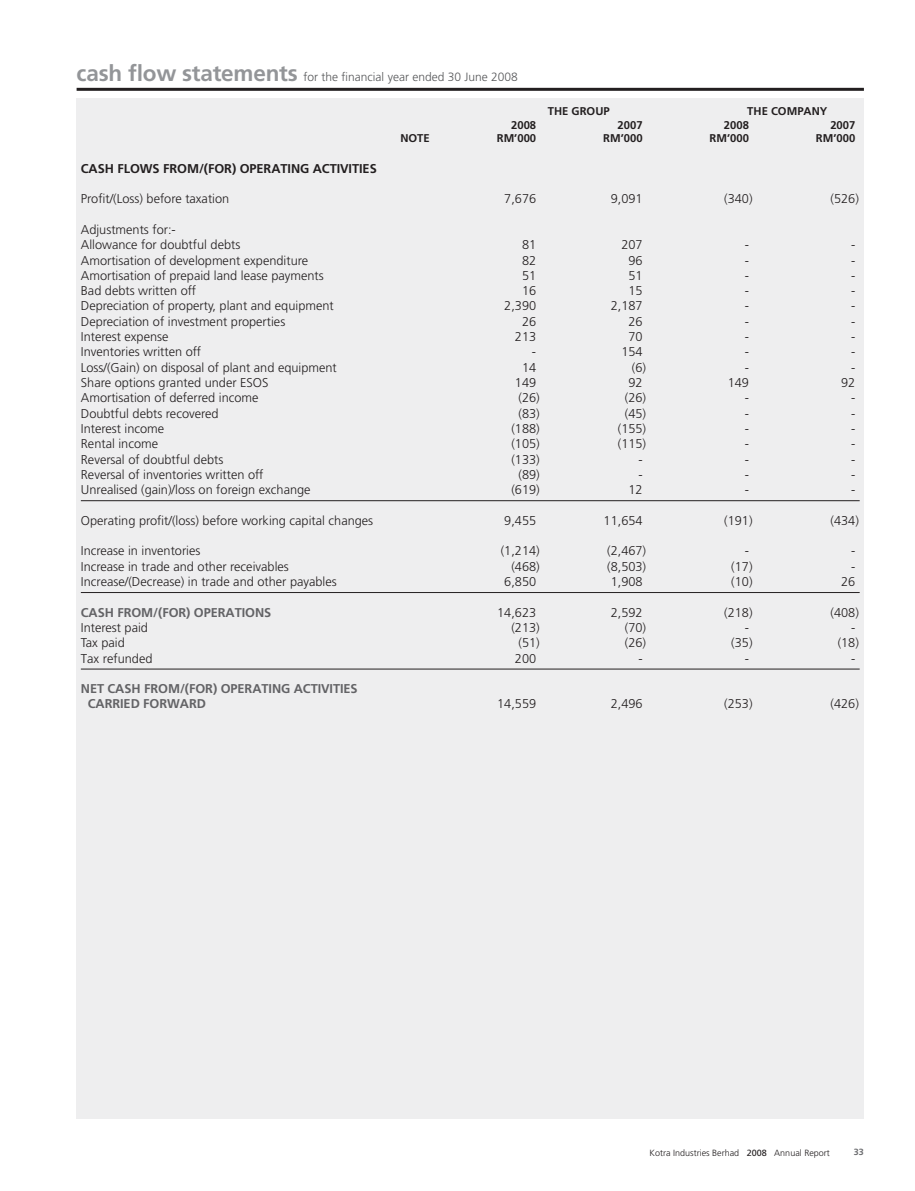
<style>
.page{position:relative;width:915px;height:1191px;background:#fff}
.page>*{position:absolute;margin:0;border:0;box-sizing:border-box;transform-origin:0 0}
.t1{font:300 12.75px/15.3px "Frutiger";color:#231f20}
.t2{font:700 12.75px/15.3px "Frutiger";letter-spacing:-.005em;color:#636366}
.t3{font:700 12.75px "Frutiger";letter-spacing:-.005em;color:#231f20}
.t4{font:300 12px "Frutiger";color:#57585a}
.t5{font:700 11.25px "Frutiger";color:#231f20}
.t6{font:300 9px "Frutiger";color:#231f20}
.t7{font:700 9px "Frutiger";color:#6c6d70}
.s1{font-weight:700;font-size:22.5px;color:#939598}
.s2{font-weight:400}
</style>
<div class="page">
<hr style="left:77px;top:88px;width:786px;height:3px;background:#231f20">
<div style="left:77px;top:98px;width:786px;height:1020px;background:#eeeeef"></div>
<hr style="left:81px;top:500px;width:778px;height:1px;background:#231f20">
<hr style="left:81px;top:592px;width:778px;height:1px;background:#231f20">
<hr style="left:81px;top:669px;width:778px;height:1px;background:#231f20">
<p class="t4" style="left:77px;top:72px;width:442px"><span class="s1">cash flow statements</span> for the financial year ended 30 June 2008</p>
<p class="t5" style="left:547px;top:107px;width:63px">THE GROUP</p>
<p class="t5" style="left:747px;top:107px;width:82px">THE COMPANY</p>
<p class="t5" style="left:511px;top:120px;width:27px">2008</p>
<p class="t5" style="left:617px;top:120px;width:27px">2007</p>
<p class="t5" style="left:723px;top:120px;width:27px">2008</p>
<p class="t5" style="left:830px;top:120px;width:27px">2007</p>
<p class="t5" style="left:400px;top:134px;width:31px">NOTE</p>
<p class="t5" style="left:496px;top:134px;width:41px">RM’000</p>
<p class="t5" style="left:603px;top:134px;width:41px">RM’000</p>
<p class="t5" style="left:709px;top:134px;width:41px">RM’000</p>
<p class="t5" style="left:815px;top:134px;width:41px">RM’000</p>
<p class="t3" style="left:81px;top:163px;width:297px">CASH FLOWS FROM/(FOR) OPERATING ACTIVITIES</p>
<p class="t1" style="left:81px;top:192px;width:150px">Profit/(Loss) before taxation</p>
<p class="t1" style="left:504px;top:192px;width:33px">7,676</p>
<p class="t1" style="left:610px;top:192px;width:33px">9,091</p>
<p class="t1" style="left:724px;top:192px;width:30px">(340)</p>
<p class="t1" style="left:830px;top:192px;width:30px">(526)</p>
<p class="t1" style="left:81px;top:223px;width:161px">Adjustments for:-<br>Allowance for doubtful debts</p>
<p class="t1" style="left:522px;top:238px;width:16px">81</p>
<p class="t1" style="left:621px;top:238px;width:23px">207</p>
<p class="t1" style="left:744px;top:238px;width:6px">-</p>
<p class="t1" style="left:850px;top:238px;width:6px">-</p>
<p class="t1" style="left:81px;top:253px;width:229px">Amortisation of development expenditure</p>
<p class="t1" style="left:522px;top:253px;width:16px">82</p>
<p class="t1" style="left:628px;top:253px;width:16px">96</p>
<p class="t1" style="left:744px;top:253px;width:6px">-</p>
<p class="t1" style="left:850px;top:253px;width:6px">-</p>
<p class="t1" style="left:81px;top:269px;width:244px">Amortisation of prepaid land lease payments</p>
<p class="t1" style="left:522px;top:269px;width:16px">51</p>
<p class="t1" style="left:628px;top:269px;width:16px">51</p>
<p class="t1" style="left:744px;top:269px;width:6px">-</p>
<p class="t1" style="left:850px;top:269px;width:6px">-</p>
<p class="t1" style="left:81px;top:284px;width:117px">Bad debts written off</p>
<p class="t1" style="left:522px;top:284px;width:16px">16</p>
<p class="t1" style="left:628px;top:284px;width:16px">15</p>
<p class="t1" style="left:744px;top:284px;width:6px">-</p>
<p class="t1" style="left:850px;top:284px;width:6px">-</p>
<p class="t1" style="left:81px;top:299px;width:254px">Depreciation of property, plant and equipment</p>
<p class="t1" style="left:504px;top:299px;width:33px">2,390</p>
<p class="t1" style="left:610px;top:299px;width:33px">2,187</p>
<p class="t1" style="left:744px;top:299px;width:6px">-</p>
<p class="t1" style="left:850px;top:299px;width:6px">-</p>
<p class="t1" style="left:81px;top:315px;width:206px">Depreciation of investment properties</p>
<p class="t1" style="left:522px;top:315px;width:16px">26</p>
<p class="t1" style="left:628px;top:315px;width:16px">26</p>
<p class="t1" style="left:744px;top:315px;width:6px">-</p>
<p class="t1" style="left:850px;top:315px;width:6px">-</p>
<p class="t1" style="left:81px;top:330px;width:89px">Interest expense</p>
<p class="t1" style="left:514px;top:330px;width:23px">213</p>
<p class="t1" style="left:628px;top:330px;width:16px">70</p>
<p class="t1" style="left:744px;top:330px;width:6px">-</p>
<p class="t1" style="left:850px;top:330px;width:6px">-</p>
<p class="t1" style="left:81px;top:345px;width:122px">Inventories written off</p>
<p class="t1" style="left:532px;top:345px;width:6px">-</p>
<p class="t1" style="left:621px;top:345px;width:23px">154</p>
<p class="t1" style="left:744px;top:345px;width:6px">-</p>
<p class="t1" style="left:850px;top:345px;width:6px">-</p>
<p class="t1" style="left:81px;top:360px;width:257px">Loss/(Gain) on disposal of plant and equipment</p>
<p class="t1" style="left:522px;top:360px;width:16px">14</p>
<p class="t1" style="left:631px;top:360px;width:16px">(6)</p>
<p class="t1" style="left:744px;top:360px;width:6px">-</p>
<p class="t1" style="left:850px;top:360px;width:6px">-</p>
<p class="t1" style="left:81px;top:376px;width:189px">Share options granted under ESOS</p>
<p class="t1" style="left:514px;top:376px;width:23px">149</p>
<p class="t1" style="left:628px;top:376px;width:16px">92</p>
<p class="t1" style="left:727px;top:376px;width:23px">149</p>
<p class="t1" style="left:840px;top:376px;width:16px">92</p>
<p class="t1" style="left:81px;top:391px;width:179px">Amortisation of deferred income</p>
<p class="t1" style="left:518px;top:391px;width:23px">(26)</p>
<p class="t1" style="left:624px;top:391px;width:23px">(26)</p>
<p class="t1" style="left:744px;top:391px;width:6px">-</p>
<p class="t1" style="left:850px;top:391px;width:6px">-</p>
<p class="t1" style="left:81px;top:406px;width:139px">Doubtful debts recovered</p>
<p class="t1" style="left:518px;top:406px;width:23px">(83)</p>
<p class="t1" style="left:624px;top:406px;width:23px">(45)</p>
<p class="t1" style="left:744px;top:406px;width:6px">-</p>
<p class="t1" style="left:850px;top:406px;width:6px">-</p>
<p class="t1" style="left:81px;top:422px;width:85px">Interest income</p>
<p class="t1" style="left:511px;top:422px;width:30px">(188)</p>
<p class="t1" style="left:617px;top:422px;width:30px">(155)</p>
<p class="t1" style="left:744px;top:422px;width:6px">-</p>
<p class="t1" style="left:850px;top:422px;width:6px">-</p>
<p class="t1" style="left:81px;top:437px;width:79px">Rental income</p>
<p class="t1" style="left:511px;top:437px;width:30px">(105)</p>
<p class="t1" style="left:617px;top:437px;width:30px">(115)</p>
<p class="t1" style="left:744px;top:437px;width:6px">-</p>
<p class="t1" style="left:850px;top:437px;width:6px">-</p>
<p class="t1" style="left:81px;top:452px;width:144px">Reversal of doubtful debts</p>
<p class="t1" style="left:511px;top:452px;width:30px">(133)</p>
<p class="t1" style="left:638px;top:452px;width:6px">-</p>
<p class="t1" style="left:744px;top:452px;width:6px">-</p>
<p class="t1" style="left:850px;top:452px;width:6px">-</p>
<p class="t1" style="left:81px;top:468px;width:184px">Reversal of inventories written off</p>
<p class="t1" style="left:518px;top:468px;width:23px">(89)</p>
<p class="t1" style="left:638px;top:468px;width:6px">-</p>
<p class="t1" style="left:744px;top:468px;width:6px">-</p>
<p class="t1" style="left:850px;top:468px;width:6px">-</p>
<p class="t1" style="left:81px;top:483px;width:231px">Unrealised (gain)/loss on foreign exchange</p>
<p class="t1" style="left:511px;top:483px;width:30px">(619)</p>
<p class="t1" style="left:628px;top:483px;width:16px">12</p>
<p class="t1" style="left:744px;top:483px;width:6px">-</p>
<p class="t1" style="left:850px;top:483px;width:6px">-</p>
<p class="t1" style="left:81px;top:513px;width:294px">Operating profit/(loss) before working capital changes</p>
<p class="t1" style="left:504px;top:513px;width:33px">9,455</p>
<p class="t1" style="left:603px;top:513px;width:40px">11,654</p>
<p class="t1" style="left:724px;top:513px;width:30px">(191)</p>
<p class="t1" style="left:830px;top:513px;width:30px">(434)</p>
<p class="t1" style="left:81px;top:544px;width:121px">Increase in inventories</p>
<p class="t1" style="left:500px;top:544px;width:40px">(1,214)</p>
<p class="t1" style="left:607px;top:544px;width:40px">(2,467)</p>
<p class="t1" style="left:744px;top:544px;width:6px">-</p>
<p class="t1" style="left:850px;top:544px;width:6px">-</p>
<p class="t1" style="left:81px;top:559px;width:209px">Increase in trade and other receivables</p>
<p class="t1" style="left:511px;top:559px;width:30px">(468)</p>
<p class="t1" style="left:607px;top:559px;width:40px">(8,503)</p>
<p class="t1" style="left:731px;top:559px;width:23px">(17)</p>
<p class="t1" style="left:850px;top:559px;width:6px">-</p>
<p class="t1" style="left:81px;top:575px;width:257px">Increase/(Decrease) in trade and other payables</p>
<p class="t1" style="left:504px;top:575px;width:33px">6,850</p>
<p class="t1" style="left:610px;top:575px;width:33px">1,908</p>
<p class="t1" style="left:731px;top:575px;width:23px">(10)</p>
<p class="t1" style="left:840px;top:575px;width:16px">26</p>
<p class="t2" style="left:81px;top:605px;width:192px">CASH FROM/(FOR) OPERATIONS</p>
<p class="t1" style="left:497px;top:605px;width:40px">14,623</p>
<p class="t1" style="left:610px;top:605px;width:33px">2,592</p>
<p class="t1" style="left:724px;top:605px;width:30px">(218)</p>
<p class="t1" style="left:830px;top:605px;width:30px">(408)</p>
<p class="t1" style="left:81px;top:621px;width:69px">Interest paid</p>
<p class="t1" style="left:511px;top:621px;width:30px">(213)</p>
<p class="t1" style="left:624px;top:621px;width:23px">(70)</p>
<p class="t1" style="left:744px;top:621px;width:6px">-</p>
<p class="t1" style="left:850px;top:621px;width:6px">-</p>
<p class="t1" style="left:81px;top:636px;width:45px">Tax paid</p>
<p class="t1" style="left:518px;top:636px;width:23px">(51)</p>
<p class="t1" style="left:624px;top:636px;width:23px">(26)</p>
<p class="t1" style="left:731px;top:636px;width:23px">(35)</p>
<p class="t1" style="left:837px;top:636px;width:23px">(18)</p>
<p class="t1" style="left:81px;top:651px;width:73px">Tax refunded</p>
<p class="t1" style="left:514px;top:651px;width:23px">200</p>
<p class="t1" style="left:638px;top:651px;width:6px">-</p>
<p class="t1" style="left:744px;top:651px;width:6px">-</p>
<p class="t1" style="left:850px;top:651px;width:6px">-</p>
<p class="t2" style="left:88px;top:682px;width:271px;text-indent:-7px">NET CASH FROM/(FOR) OPERATING ACTIVITIES<br>CARRIED FORWARD</p>
<p class="t1" style="left:497px;top:697px;width:40px">14,559</p>
<p class="t1" style="left:610px;top:697px;width:33px">2,496</p>
<p class="t1" style="left:724px;top:697px;width:30px">(253)</p>
<p class="t1" style="left:830px;top:697px;width:30px">(426)</p>
<p class="t6" style="left:649px;top:1149px;width:182px">Kotra Industries Berhad <span class="s2">2008</span> Annual Report</p>
<p class="t7" style="left:853px;top:1148px;width:12px">33</p>
</div>
